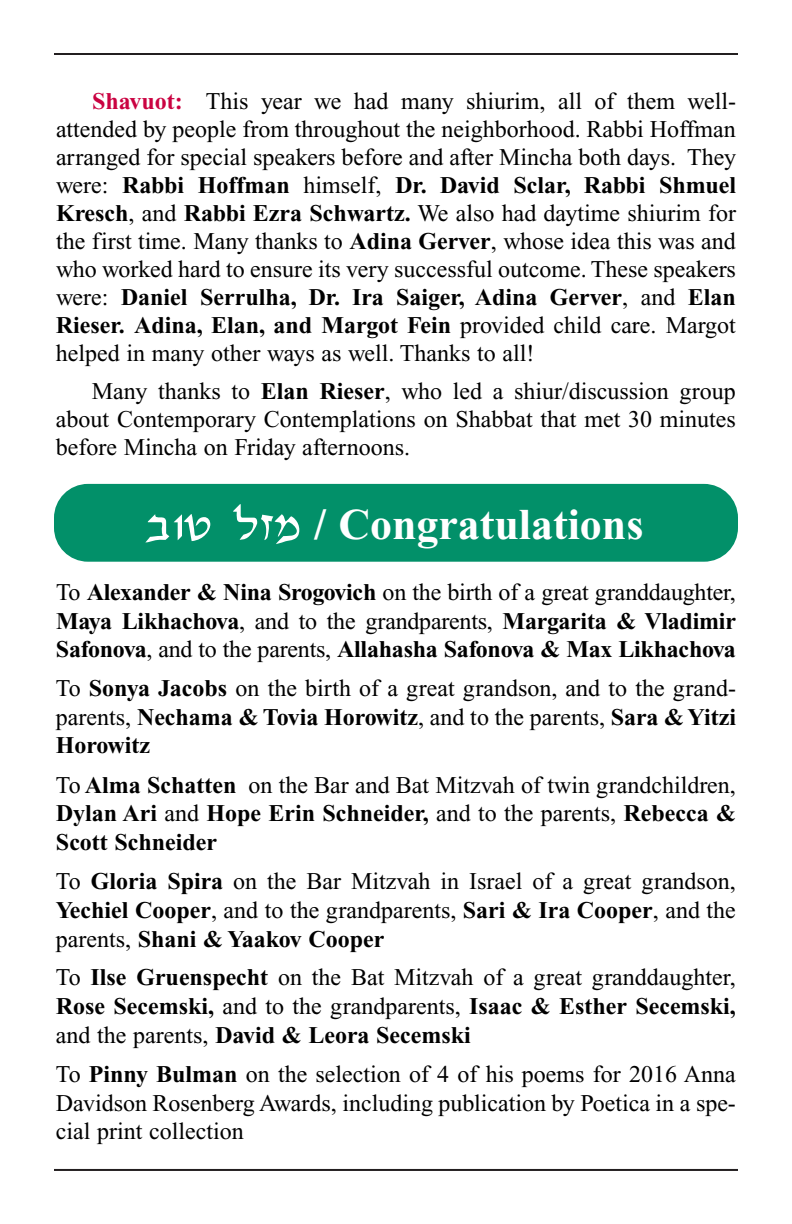
<style>
.page{position:relative;width:792px;height:1224px;background:#fff}
.page>*{position:absolute;margin:0;border:0;box-sizing:border-box;transform-origin:0 0}
.t1{font:700 44px "Times New Roman";color:#fff}
.t2{font:24px/28px "Times New Roman";color:#000;text-align:justify}
.t3{font:700 24px/28.8px "Times New Roman";letter-spacing:-.01em;color:#000;text-align:justify}
.s1{font-weight:700;color:#ca0241}
.s2{font-weight:700}
.s3{font-family:"Yerushalmy English";font-weight:400;font-size:52px}
.s4{font-weight:400}
</style>
<div class="page">
<hr style="left:54px;top:1169px;width:684px;height:2px;background:#231f20">
<hr style="left:54px;top:53px;width:684px;height:2px;background:#231f20">
<div style="left:54px;top:484px;width:684px;height:78px;background:#029069;border-radius:34px"></div>
<p class="t2" style="left:56px;top:89px;width:682px;text-indent:36px"><span class="s1">Shavuot:</span> This year we had many shiurim, all of them well&shy;attended by people from throughout the neighborhood. Rabbi Hoffman arranged for special speakers before and after Mincha both days. They were: <span class="s2">Rabbi Hoffman</span> himself, <span class="s2">Dr. David Sclar, Rabbi Shmuel Kresch</span>, and <span class="s2">Rabbi Ezra Schwartz.</span> We also had daytime shiurim for the first time. Many thanks to <span class="s2">Adina Gerver</span>, whose idea this was and who worked hard to ensure its very successful outcome. These speakers were: <span class="s2">Daniel Serrulha, Dr. Ira Saiger, Adina Gerver</span>, and <span class="s2">Elan Rieser. Adina, Elan, and Margot Fein</span> provided child care. Margot helped in many other ways as well. Thanks to all!</p>
<p class="t2" style="left:56px;top:379px;width:681px;text-indent:36px">Many thanks to <span class="s2">Elan Rieser</span>, who led a shiur/discussion group about Contemporary Contemplations on Shabbat that met 30 minutes before Mincha on Friday afternoons.</p>
<h1 class="t1" style="left:148px;top:510px;width:497px"><span class="s3">cuy kzn</span> / Congratulations</h1>
<p class="t3" style="left:56px;top:580px;width:682px"><span class="s4">To</span> Alexander &amp; Nina Srogovich <span class="s4">on the birth of a great granddaughter, </span>Maya Likhachova<span class="s4">, and to the grandparents,</span> Margarita &amp; Vladimir Safonova<span class="s4">, and to the parents,</span> Allahasha Safonova &amp; Max Likhachova</p>
<p class="t2" style="left:56px;top:676px;width:682px;line-height:28.6px">To <span class="s2">Sonya Jacobs</span> on the birth of a great grandson, and to the grand&shy;parents, <span class="s2">Nechama &amp; Tovia Horowitz</span>, and to the parents, <span class="s2">Sara &amp; Yitzi Horowitz</span></p>
<p class="t2" style="left:56px;top:773px;width:682px;line-height:28.6px">To <span class="s2">Alma Schatten</span> on the Bar and Bat Mitzvah of twin grandchildren, <span class="s2">Dylan Ari</span> and <span class="s2">Hope Erin Schneider,</span> and to the parents, <span class="s2">Rebecca &amp; Scott Schneider</span></p>
<p class="t2" style="left:56px;top:869px;width:681px;line-height:28.8px">To <span class="s2">Gloria Spira</span> on the Bar Mitzvah in Israel of a great grandson, <span class="s2">Yechiel Cooper</span>, and to the grandparents, <span class="s2">Sari &amp; Ira Cooper</span>, and the parents, <span class="s2">Shani &amp; Yaakov Cooper</span></p>
<p class="t2" style="left:56px;top:965px;width:682px;line-height:28.8px">To <span class="s2">Ilse Gruenspecht</span> on the Bat Mitzvah of a great granddaughter, <span class="s2">Rose Secemski,</span> and to the grandparents, <span class="s2">Isaac &amp; Esther Secemski, </span>and the parents, <span class="s2">David &amp; Leora Secemski</span></p>
<p class="t2" style="left:56px;top:1062px;width:681px;line-height:28.8px">To <span class="s2">Pinny Bulman</span> on the selection of 4 of his poems for 2016 Anna Davidson Rosenberg Awards, including publication by Poetica in a spe&shy;cial print collection</p>
</div>
